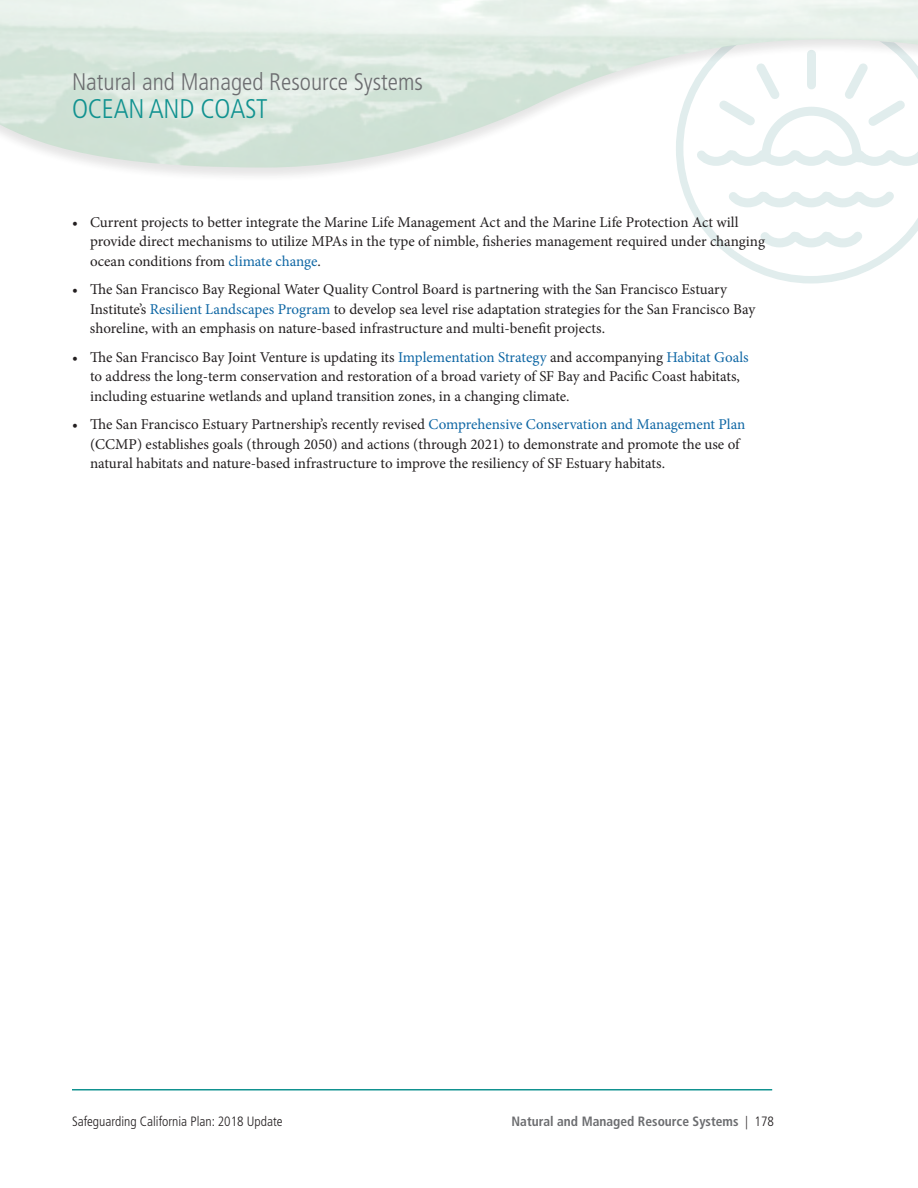
<style>
.page{position:relative;width:918px;height:1188px;background:#fff}
.page>*{position:absolute;margin:0;border:0;box-sizing:border-box;transform-origin:0 0}
.t1{font:300 condensed 27px "Frutiger LT Std";letter-spacing:-.01em;color:#119290}
.t2{font:300 condensed 24px "Frutiger LT Std";color:#6c6d70}
.t3{font:15px/19.5px "Minion Pro";letter-spacing:-.005em;color:#231f20}
.t4{font:300 condensed 13.5px "Frutiger LT Std";color:#231f20}
.t5{font:700 condensed 13.5px "Frutiger LT Std";color:#6c6d70}
.s1{color:#0e66a4}
.s2{font-weight:300;color:#231f20}
</style>
<div class="page">
<svg style="left:680px;top:183px;width:238px;height:101px"></svg>
<svg style="left:752px;top:224px;width:118px;height:28px"></svg>
<svg style="left:721px;top:183px;width:181px;height:29px"></svg>
<div style="left:0;top:0;width:918px;height:183px;background:#231f20;opacity:.3"></div>
<img style="left:0;top:0;width:918px;height:168px">
<hr style="left:72px;top:1089px;width:700px;height:1px;background:#119290">
<h2 class="t2" style="left:72px;top:68px;width:353px">Natural and Managed Resource Systems</h2>
<h1 class="t1" style="left:72px;top:94px;width:197px">OCEAN AND COAST</h1>
<p class="t3" style="left:90px;top:212px;width:677px;text-indent:-18px">• Current projects to better integrate the Marine Life Management Act and the Marine Life Protection Act will provide direct mechanisms to utilize MPAs in the type of nimble, fisheries management required under changing ocean conditions from <span class="s1">climate change</span>.</p>
<p class="t3" style="left:90px;top:280px;width:667px;text-indent:-18px">• The San Francisco Bay Regional Water Quality Control Board is partnering with the San Francisco Estuary<br>Institute’s <span class="s1">Resilient Landscapes Program</span> to develop sea level rise adaptation strategies for the San Francisco Bay shoreline, with an emphasis on nature-based infrastructure and multi-benefit projects.</p>
<p class="t3" style="left:90px;top:347px;width:660px;text-indent:-18px">• The San Francisco Bay Joint Venture is updating its <span class="s1">Implementation Strategy</span> and accompanying <span class="s1">Habitat Goals </span>to address the long-term conservation and restoration of a broad variety of SF Bay and Pacific Coast habitats, including estuarine wetlands and upland transition zones, in a changing climate.</p>
<p class="t3" style="left:90px;top:415px;width:657px;text-indent:-18px">• The San Francisco Estuary Partnership’s recently revised <span class="s1">Comprehensive Conservation and Management Plan </span>(CCMP) establishes goals (through 2050) and actions (through 2021) to demonstrate and promote the use of natural habitats and nature-based infrastructure to improve the resiliency of SF Estuary habitats.</p>
<p class="t4" style="left:72px;top:1114px;width:212px">Safeguarding California Plan: 2018 Update</p>
<p class="t5" style="left:512px;top:1113px;width:264px">Natural and Managed Resource Systems <span class="s2">| 178</span></p>
</div>
